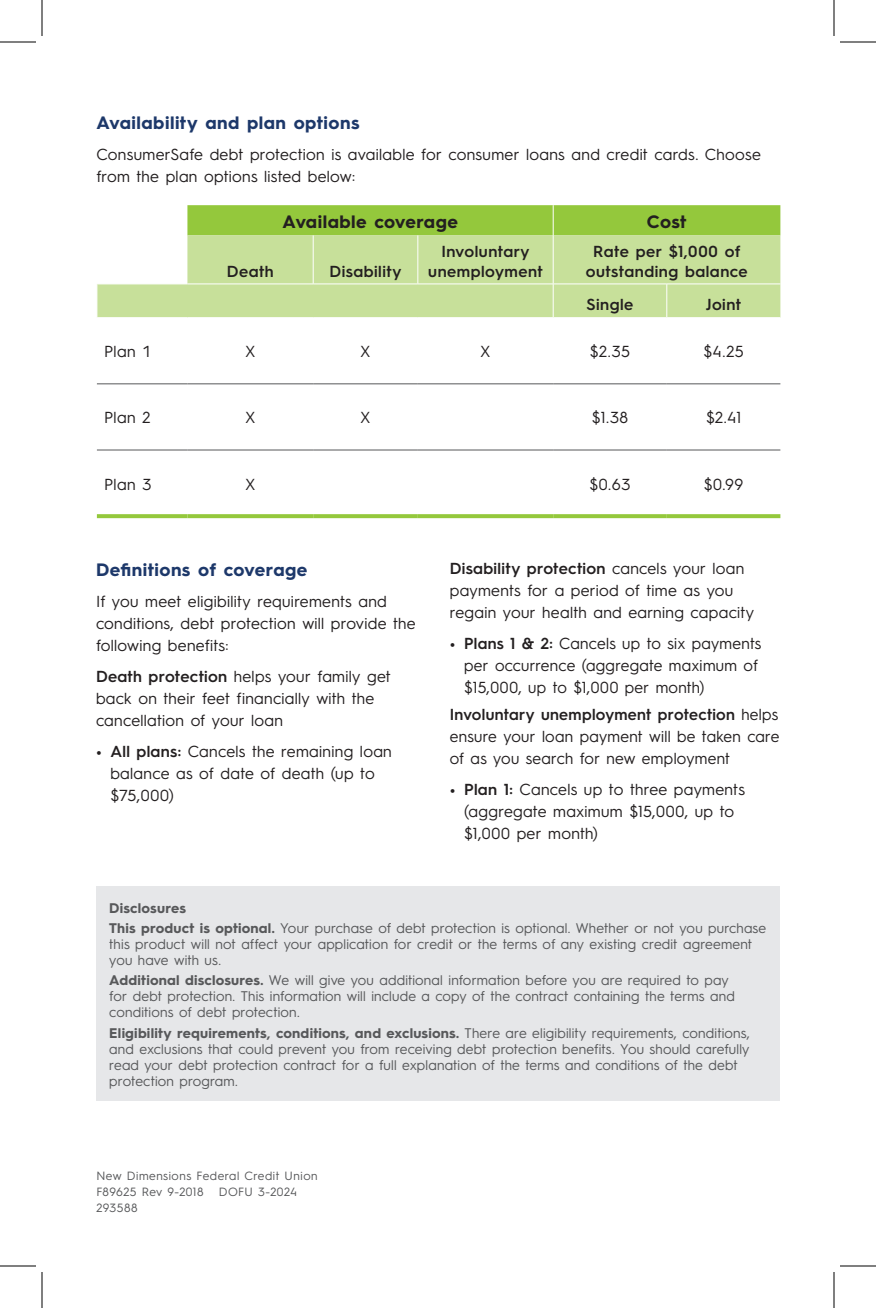
<style>
.page{position:relative;width:876px;height:1308px;background:#fff}
.page>*{position:absolute;margin:0;border:0;box-sizing:border-box;transform-origin:0 0}
.SH3_FIG_-_BOLD_9_11_Water{font:700 18px "Hurme Geometric Sans 3";letter-spacing:.025em;color:#1d386a}
.TH1__-_Bold_9_11_BLK{font:700 18px "Hurme Geometric Sans 3";letter-spacing:.025em;color:#231f20}
.B3_FIG_-_Regular_8_11{font:16px/22px "Hurme Geometric Sans 3";letter-spacing:.02em;color:#231f20}
.TH2_-_SemiBold_8_10_BLK{font:600 16px/20px "Hurme Geometric Sans 3";letter-spacing:.03em;color:#231f20;text-align:center}
.TB1__-_Reg_8_10_BLK{font:16px "Hurme Geometric Sans 3";letter-spacing:.03em;color:#231f20}
.D1__-_Reg_7_8_SLATE{font:14px/16px "Hurme Geometric Sans 3";letter-spacing:.01em;color:#57585a}
.D1__-_Reg_7_8_SLATE-2{font:700 14px "Hurme Geometric Sans 3";letter-spacing:.01em;color:#57585a}
.F__and_tracking____SLATE{font:12px/16px "Hurme Geometric Sans 4";letter-spacing:.04em;color:#57585a}
.s1{font-weight:600}
.s2{font-weight:700}
</style>
<div class="page">
<div style="left:96px;top:886px;width:684px;height:215px;background:#e6e7e9"></div>
<div style="left:187px;top:205px;width:593px;height:30px;background:#94c83c"></div>
<svg style="left:97px;top:235px;width:683px;height:82px;background:#cbe2a2"></svg>
<hr style="left:553px;top:284px;width:114px;height:1px;background:#fff">
<hr style="left:667px;top:284px;width:113px;height:1px;background:#fff">
<hr style="left:313px;top:235px;width:1px;height:49px;background:#fff">
<hr style="left:417px;top:235px;width:1px;height:49px;background:#fff">
<hr style="left:553px;top:235px;width:1px;height:49px;background:#fff">
<hr style="left:553px;top:284px;width:1px;height:33px;background:#fff">
<hr style="left:666px;top:284px;width:1px;height:33px;background:#fff">
<hr style="left:553px;top:205px;width:1px;height:30px;background:#fff">
<hr style="left:97px;top:383px;width:90px;height:1px;background:#57585a">
<hr style="left:187px;top:383px;width:126px;height:1px;background:#57585a">
<hr style="left:313px;top:383px;width:105px;height:1px;background:#57585a">
<hr style="left:418px;top:383px;width:135px;height:1px;background:#57585a">
<hr style="left:553px;top:383px;width:114px;height:1px;background:#57585a">
<hr style="left:667px;top:383px;width:113px;height:1px;background:#57585a">
<hr style="left:97px;top:450px;width:90px;height:1px;background:#57585a">
<hr style="left:187px;top:450px;width:126px;height:1px;background:#57585a">
<hr style="left:313px;top:450px;width:105px;height:1px;background:#57585a">
<hr style="left:418px;top:450px;width:135px;height:1px;background:#57585a">
<hr style="left:553px;top:450px;width:114px;height:1px;background:#57585a">
<hr style="left:667px;top:450px;width:113px;height:1px;background:#57585a">
<svg style="left:97px;top:514px;width:90px;height:4px"></svg>
<svg style="left:187px;top:514px;width:126px;height:4px"></svg>
<svg style="left:313px;top:514px;width:105px;height:4px"></svg>
<svg style="left:418px;top:514px;width:135px;height:4px"></svg>
<svg style="left:553px;top:514px;width:114px;height:4px"></svg>
<svg style="left:667px;top:514px;width:113px;height:4px"></svg>
<hr style="left:96px;top:283px;width:91px;height:1px;background:#fff">
<hr style="left:187px;top:284px;width:126px;height:1px;background:#fff">
<hr style="left:313px;top:284px;width:105px;height:1px;background:#fff">
<hr style="left:418px;top:284px;width:135px;height:1px;background:#fff">
<hr style="left:0;top:42px;width:36px;height:1px;background:#000">
<hr style="left:840px;top:42px;width:36px;height:1px;background:#000">
<hr style="left:0;top:1266px;width:36px;height:1px;background:#000">
<hr style="left:840px;top:1266px;width:36px;height:1px;background:#000">
<hr style="left:42px;top:0;width:1px;height:36px;background:#000">
<hr style="left:42px;top:1272px;width:1px;height:36px;background:#000">
<hr style="left:834px;top:0;width:1px;height:36px;background:#000">
<hr style="left:834px;top:1272px;width:1px;height:36px;background:#000">
<p class="SH3_FIG_-_BOLD_9_11_Water" style="left:96px;top:110px;width:265px">Availability and plan options</p>
<p class="B3_FIG_-_Regular_8_11" style="left:96px;top:142px;width:666px">ConsumerSafe debt protection is available for consumer loans and credit cards. Choose from the plan options listed below:</p>
<p class="TH1__-_Bold_9_11_BLK" style="left:283px;top:209px;width:177px">Available coverage</p>
<p class="TH1__-_Bold_9_11_BLK" style="left:647px;top:209px;width:41px">Cost</p>
<p class="TH2_-_SemiBold_8_10_BLK" style="left:227px;top:260px;width:48px">Death</p>
<p class="TH2_-_SemiBold_8_10_BLK" style="left:329px;top:260px;width:74px">Disability</p>
<p class="TH2_-_SemiBold_8_10_BLK" style="left:428px;top:240px;width:116px">Involuntary unemployment</p>
<p class="TH2_-_SemiBold_8_10_BLK" style="left:586px;top:240px;width:163px">Rate per $1,000 of outstanding balance</p>
<p class="TH2_-_SemiBold_8_10_BLK" style="left:587px;top:294px;width:48px">Single</p>
<p class="TH2_-_SemiBold_8_10_BLK" style="left:706px;top:294px;width:37px">Joint</p>
<p class="TB1__-_Reg_8_10_BLK" style="left:104px;top:340px;width:48px">Plan 1</p>
<p class="TB1__-_Reg_8_10_BLK" style="left:245px;top:340px;width:12px">X</p>
<p class="TB1__-_Reg_8_10_BLK" style="left:360px;top:340px;width:12px">X</p>
<p class="TB1__-_Reg_8_10_BLK" style="left:480px;top:340px;width:12px">X</p>
<p class="TB1__-_Reg_8_10_BLK" style="left:590px;top:340px;width:42px">$2.35</p>
<p class="TB1__-_Reg_8_10_BLK" style="left:703px;top:340px;width:42px">$4.25</p>
<p class="TB1__-_Reg_8_10_BLK" style="left:104px;top:407px;width:48px">Plan 2</p>
<p class="TB1__-_Reg_8_10_BLK" style="left:245px;top:407px;width:12px">X</p>
<p class="TB1__-_Reg_8_10_BLK" style="left:360px;top:407px;width:12px">X</p>
<p class="TB1__-_Reg_8_10_BLK" style="left:592px;top:407px;width:38px">$1.38</p>
<p class="TB1__-_Reg_8_10_BLK" style="left:706px;top:407px;width:37px">$2.41</p>
<p class="TB1__-_Reg_8_10_BLK" style="left:104px;top:473px;width:49px">Plan 3</p>
<p class="TB1__-_Reg_8_10_BLK" style="left:245px;top:473px;width:12px">X</p>
<p class="TB1__-_Reg_8_10_BLK" style="left:590px;top:473px;width:42px">$0.63</p>
<p class="TB1__-_Reg_8_10_BLK" style="left:704px;top:473px;width:41px">$0.99</p>
<p class="SH3_FIG_-_BOLD_9_11_Water" style="left:96px;top:557px;width:213px">Definitions of coverage</p>
<p class="B3_FIG_-_Regular_8_11" style="left:96px;top:589px;width:321px">If you meet eligibility requirements and conditions, debt protection will provide the following benefits:</p>
<p class="B3_FIG_-_Regular_8_11" style="left:96px;top:664px;width:296px"><span class="s1">Death protection</span> helps your family get back on their feet financially with the cancellation of your loan</p>
<p class="B3_FIG_-_Regular_8_11" style="left:110px;top:739px;width:283px;text-indent:-14px"><span class="s2">•</span> <span class="s1">All plans:</span> Cancels the remaining loan balance as of date of death (up to $75,000)</p>
<p class="B3_FIG_-_Regular_8_11" style="left:450px;top:557px;width:306px"><span class="s1">Disability protection</span> cancels your loan payments for a period of time as you regain your health and earning capacity</p>
<p class="B3_FIG_-_Regular_8_11" style="left:464px;top:632px;width:299px;text-indent:-14px"><span class="s2">•</span> <span class="s1">Plans 1 &amp; 2:</span> Cancels up to six payments per occurrence (aggregate maximum of $15,000, up to $1,000 per month)</p>
<p class="B3_FIG_-_Regular_8_11" style="left:450px;top:702px;width:331px;text-align:justify"><span class="s1">Involuntary unemployment protection</span> helps ensure your loan payment will be taken care of as you search for new employment</p>
<p class="B3_FIG_-_Regular_8_11" style="left:464px;top:777px;width:282px;text-indent:-14px"><span class="s2">•</span> <span class="s1">Plan 1:</span> Cancels up to three payments (aggregate maximum $15,000, up to $1,000 per month)</p>
<p class="D1__-_Reg_7_8_SLATE-2" style="left:109px;top:898px;width:78px">Disclosures</p>
<p class="D1__-_Reg_7_8_SLATE" style="left:109px;top:919px;width:659px"><span class="s2">This product is optional.</span> Your purchase of debt protection is optional. Whether or not you purchase this product will not affect your application for credit or the terms of any existing credit agreement you have with us.</p>
<p class="D1__-_Reg_7_8_SLATE" style="left:109px;top:971px;width:627px"><span class="s2">Additional disclosures.</span> We will give you additional information before you are required to pay for debt protection. This information will include a copy of the contract containing the terms and conditions of debt protection.</p>
<p class="D1__-_Reg_7_8_SLATE" style="left:109px;top:1024px;width:642px"><span class="s2">Eligibility requirements, conditions, and exclusions.</span> There are eligibility requirements, conditions, and exclusions that could prevent you from receiving debt protection benefits. You should carefully read your debt protection contract for a full explanation of the terms and conditions of the debt protection program.</p>
<p class="F__and_tracking____SLATE" style="left:96px;top:1167px;width:223px">New Dimensions Federal Credit Union<br>F89625 Rev 9-2018</p>
<p class="F__and_tracking____SLATE" style="left:219px;top:1183px;width:80px">DOFU 3-2024</p>
<p class="F__and_tracking____SLATE" style="left:96px;top:1199px;width:43px">293588</p>
</div>
